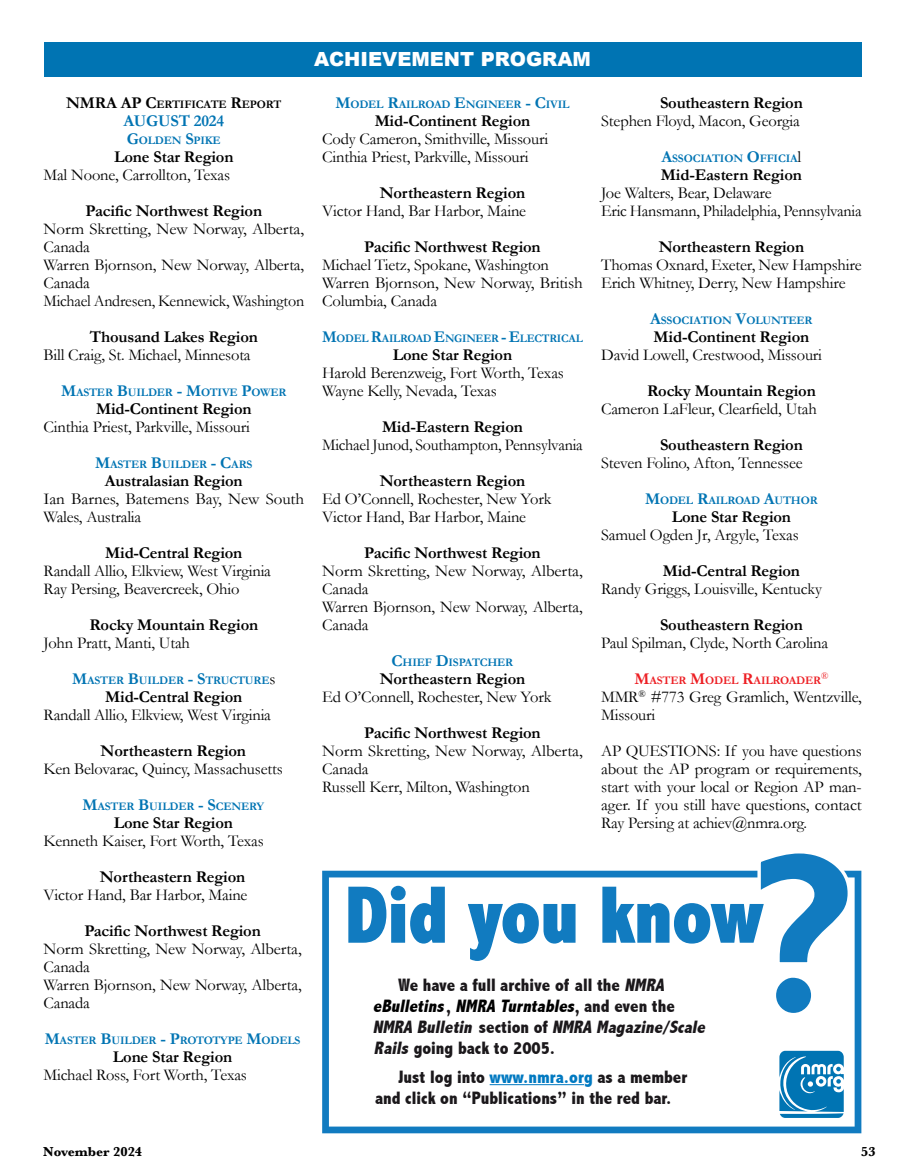
<style>
.page{position:relative;width:905px;height:1175px;background:#fff}
.page>*{position:absolute;margin:0;border:0;box-sizing:border-box;transform-origin:0 0}
.t1{font:800 condensed 231.45px "Abadi";color:#117bc0}
.t2{font:800 condensed 80.1px "Abadi";color:#117bc0}
.t3{font:900 19.5px "Arial";color:#fff}
.t4{font:800 condensed 18px/21px "Abadi";color:#1b181b}
.t5{font:italic 800 condensed 18px "Abadi";color:#000}
.t6{font:italic 800 condensed 18px "Abadi";color:#1b181b}
.t7{font:16.5px/18px "Garamond";letter-spacing:-.01em;color:#000}
.t8{font:700 16.5px "Garamond";letter-spacing:-.01em;color:#000}
.t9{font:700 16.5px "Garamond";letter-spacing:-.01em;color:#0074b3}
.t10{font:700 13.5px "Baskerville";color:#000}
.t11{font:700 11.55px "Garamond";letter-spacing:-.015em;color:#0074b3}
.t12{font:700 11.55px "Garamond";letter-spacing:-.015em;color:#000}
.t13{font:700 11.55px "Garamond";letter-spacing:-.015em;color:#ed1f24}
.t14{font:9.6px "Garamond";color:#ed1f24}
.s1{font-size:16.5px}
.s2{font-weight:400;font-size:16.5px;color:#000}
.s3{font-style:italic}
.s4{color:#fff}
.s5{color:#0079c1}
</style>
<div class="page">
<div style="left:44px;top:42px;width:817px;height:34px;background:#0074b3"></div>
<svg style="left:322px;top:870px;width:539px;height:263px"></svg>
<hr style="left:489px;top:1084px;width:95px;height:1px;background:#0079c1">
<svg style="left:347px;top:885px;width:98px;height:59px"></svg>
<svg style="left:467px;top:902px;width:109px;height:59px"></svg>
<svg style="left:601px;top:870px;width:251px;height:148px"></svg>
<svg style="left:779px;top:1050px;width:64px;height:67px;background:#3e95c5"></svg>
<p class="t3" style="left:314px;top:44px;width:278px">ACHIEVEMENT PROGRAM</p>
<p class="t12" style="left:66px;top:97px;width:217px"><span class="s1">NMRA AP C</span>ERTIFICATE <span class="s1">R</span>EPORT</p>
<p class="t9" style="left:123px;top:111px;width:102px">AUGUST 2024</p>
<p class="t11" style="left:127px;top:133px;width:95px"><span class="s1">G</span>OLDEN <span class="s1">S</span>PIKE</p>
<p class="t8" style="left:114px;top:147px;width:121px">Lone Star Region</p>
<p class="t7" style="left:44px;top:166px;width:188px">Mal Noone, Carrollton, Texas</p>
<p class="t8" style="left:86px;top:201px;width:178px">Pacific Northwest Region</p>
<p class="t7" style="left:44px;top:220px;width:262px">Norm Skretting, New Norway, Alberta,<br>Canada<br>Warren Bjornson, New Norway, Alberta,<br>Canada<br>Michael Andresen, Kennewick, Washington</p>
<p class="t8" style="left:90px;top:327px;width:170px">Thousand Lakes Region</p>
<p class="t7" style="left:44px;top:346px;width:209px">Bill Craig, St. Michael, Minnesota</p>
<p class="t11" style="left:61px;top:385px;width:227px"><span class="s1">M</span>ASTER <span class="s1">B</span>UILDER <span class="s1">- M</span>OTIVE <span class="s1">P</span>OWER</p>
<p class="t8" style="left:96px;top:399px;width:157px">Mid-Continent Region</p>
<p class="t7" style="left:43px;top:418px;width:208px">Cinthia Priest, Parkville, Missouri</p>
<p class="t11" style="left:95px;top:457px;width:144px"><span class="s1">M</span>ASTER <span class="s1">B</span>UILDER <span class="s1">- C</span>ARS</p>
<p class="t8" style="left:105px;top:471px;width:139px">Australasian Region</p>
<p class="t7" style="left:44px;top:490px;width:262px">Ian Barnes, Batemens Bay, New South<br>Wales, Australia</p>
<p class="t8" style="left:105px;top:543px;width:139px">Mid-Central Region</p>
<p class="t7" style="left:44px;top:562px;width:229px">Randall Allio, Elkview, West Virginia<br>Ray Persing, Beavercreek, Ohio</p>
<p class="t8" style="left:89px;top:615px;width:170px">Rocky Mountain Region</p>
<p class="t7" style="left:44px;top:634px;width:148px">John Pratt, Manti, Utah</p>
<p class="t11" style="left:72px;top:673px;width:150px"><span class="s1">M</span>ASTER <span class="s1">B</span>UILDER <span class="s1">- S</span>TRUC</p>
<p class="t11" style="left:237px;top:673px;width:40px">TURE<span class="s2">s</span></p>
<p class="t8" style="left:105px;top:687px;width:139px">Mid-Central Region</p>
<p class="t7" style="left:44px;top:706px;width:229px">Randall Allio, Elkview, West Virginia</p>
<p class="t8" style="left:101px;top:741px;width:147px">Northeastern Region</p>
<p class="t7" style="left:44px;top:760px;width:241px">Ken Belovarac, Quincy, Massachusetts</p>
<p class="t11" style="left:82px;top:799px;width:183px"><span class="s1">M</span>ASTER <span class="s1">B</span>UILDER <span class="s1">- S</span>CENERY</p>
<p class="t8" style="left:114px;top:813px;width:121px">Lone Star Region</p>
<p class="t7" style="left:44px;top:832px;width:222px">Kenneth Kaiser, Fort Worth, Texas</p>
<p class="t8" style="left:100px;top:867px;width:147px">Northeastern Region</p>
<p class="t7" style="left:44px;top:886px;width:205px">Victor Hand, Bar Harbor, Maine</p>
<p class="t8" style="left:84px;top:921px;width:178px">Pacific Northwest Region</p>
<p class="t7" style="left:44px;top:940px;width:260px">Norm Skretting, New Norway, Alberta,<br>Canada<br>Warren Bjornson, New Norway, Alberta,<br>Canada</p>
<p class="t11" style="left:45px;top:1033px;width:256px"><span class="s1">M</span>ASTER <span class="s1">B</span>UILDER <span class="s1">- P</span>ROTOTYPE <span class="s1">M</span>ODELS</p>
<p class="t8" style="left:113px;top:1047px;width:121px">Lone Star Region</p>
<p class="t7" style="left:44px;top:1066px;width:205px">Michael Ross, Fort Worth, Texas</p>
<p class="t11" style="left:335px;top:97px;width:235px"><span class="s1">M</span>ODEL <span class="s1">R</span>AILROAD <span class="s1">E</span>NGINEER <span class="s1">- C</span>IVIL</p>
<p class="t8" style="left:374px;top:111px;width:157px">Mid-Continent Region</p>
<p class="t7" style="left:322px;top:130px;width:227px">Cody Cameron, Smithville, Missouri<br>Cinthia Priest, Parkville, Missouri</p>
<p class="t8" style="left:380px;top:183px;width:147px">Northeastern Region</p>
<p class="t7" style="left:322px;top:202px;width:205px">Victor Hand, Bar Harbor, Maine</p>
<p class="t8" style="left:364px;top:237px;width:178px">Pacific Northwest Region</p>
<p class="t7" style="left:322px;top:256px;width:262px">Michael Tietz, Spokane, Washington<br>Warren Bjornson, New Norway, British<br>Columbia, Canada</p>
<p class="t11" style="left:322px;top:331px;width:262px"><span class="s1">M</span>ODEL <span class="s1">R</span>AILROAD <span class="s1">E</span>NGINEER <span class="s1">- E</span>LECTRICAL</p>
<p class="t8" style="left:393px;top:345px;width:121px">Lone Star Region</p>
<p class="t7" style="left:322px;top:364px;width:243px">Harold Berenzweig, Fort Worth, Texas<br>Wayne Kelly, Nevada, Texas</p>
<p class="t8" style="left:382px;top:417px;width:142px">Mid-Eastern Region</p>
<p class="t7" style="left:322px;top:436px;width:262px">Michael Junod, Southampton, Pennsylvania</p>
<p class="t8" style="left:380px;top:471px;width:147px">Northeastern Region</p>
<p class="t7" style="left:322px;top:490px;width:231px">Ed O’Connell, Rochester, New York<br>Victor Hand, Bar Harbor, Maine</p>
<p class="t8" style="left:364px;top:543px;width:178px">Pacific Northwest Region</p>
<p class="t7" style="left:322px;top:562px;width:262px">Norm Skretting, New Norway, Alberta,<br>Canada<br>Warren Bjornson, New Norway, Alberta,<br>Canada</p>
<p class="t11" style="left:391px;top:655px;width:123px"><span class="s1">C</span>HIEF <span class="s1">D</span>ISPATCHER</p>
<p class="t8" style="left:380px;top:669px;width:147px">Northeastern Region</p>
<p class="t7" style="left:322px;top:688px;width:231px">Ed O’Connell, Rochester, New York</p>
<p class="t8" style="left:364px;top:723px;width:178px">Pacific Northwest Region</p>
<p class="t7" style="left:322px;top:742px;width:262px">Norm Skretting, New Norway, Alberta,<br>Canada<br>Russell Kerr, Milton, Washington</p>
<p class="t8" style="left:660px;top:93px;width:144px">Southeastern Region</p>
<p class="t7" style="left:601px;top:112px;width:200px">Stephen Floyd, Macon, Georgia</p>
<p class="t11" style="left:661px;top:151px;width:141px"><span class="s1">A</span>SSOCIATION <span class="s1">O</span>FFICIA<span class="s2">l</span></p>
<p class="t8" style="left:661px;top:165px;width:142px">Mid-Eastern Region</p>
<p class="t7" style="left:601px;top:184px;width:262px">Joe Walters, Bear, Delaware<br>Eric Hansmann, Philadelphia, Pennsylvania</p>
<p class="t8" style="left:658px;top:237px;width:147px">Northeastern Region</p>
<p class="t7" style="left:601px;top:256px;width:262px">Thomas Oxnard, Exeter, New Hampshire<br>Erich Whitney, Derry, New Hampshire</p>
<p class="t11" style="left:650px;top:313px;width:164px"><span class="s1">A</span>SSOCIATION <span class="s1">V</span>OLUNTEER</p>
<p class="t8" style="left:653px;top:327px;width:157px">Mid-Continent Region</p>
<p class="t7" style="left:601px;top:346px;width:222px">David Lowell, Crestwood, Missouri</p>
<p class="t8" style="left:647px;top:381px;width:170px">Rocky Mountain Region</p>
<p class="t7" style="left:601px;top:400px;width:217px">Cameron LaFleur, Clearfield, Utah</p>
<p class="t8" style="left:660px;top:435px;width:144px">Southeastern Region</p>
<p class="t7" style="left:601px;top:454px;width:203px">Steven Folino, Afton, Tennessee</p>
<p class="t11" style="left:645px;top:493px;width:174px"><span class="s1">M</span>ODEL <span class="s1">R</span>AILROAD <span class="s1">A</span>UTHOR</p>
<p class="t8" style="left:671px;top:507px;width:121px">Lone Star Region</p>
<p class="t7" style="left:601px;top:526px;width:199px">Samuel Ogden Jr, Argyle, Texas</p>
<p class="t8" style="left:662px;top:561px;width:139px">Mid-Central Region</p>
<p class="t7" style="left:601px;top:580px;width:222px">Randy Griggs, Louisville, Kentucky</p>
<p class="t8" style="left:660px;top:615px;width:144px">Southeastern Region</p>
<p class="t7" style="left:601px;top:634px;width:228px">Paul Spilman, Clyde, North Carolina</p>
<p class="t13" style="left:634px;top:673px;width:188px"><span class="s1">M</span>ASTER <span class="s1">M</span>ODEL <span class="s1">R</span>AILROADER</p>
<p class="t14" style="left:821px;top:670px;width:9px">®</p>
<p class="t7" style="left:601px;top:688px;width:262px">MMR<sup>®</sup> #773 Greg Gramlich, Wentzville,<br>Missouri</p>
<p class="t7" style="left:601px;top:742px;width:262px;text-align:justify">AP QUESTIONS: If you have questions about the AP program or requirements, start with your local or Region AP man&shy;ager. If you still have questions, contact Ray Persing at achiev@nmra.org.</p>
<h1 class="t1" style="left:752px;top:800px;width:105px">?</h1>
<h2 class="t2" style="left:345px;top:868px;width:419px">Did you know</h2>
<p class="t4" style="left:375px;top:974px;width:294px;text-indent:23px">We have a full archive of all the <span class="s3">NMRA </span><span class="s4">eBulletins</span>,</p>
<p class="t5" style="left:373px;top:995px;width:206px">eBulletins NMRA Turntables</p>
<p class="t6" style="left:372px;top:1016px;width:104px">NMRA Bulletin</p>
<p class="t4" style="left:374px;top:995px;width:336px;text-indent:200px">, and even the<br><span class="s4">NMRA Bu letin</span> section of <span class="s3">NMRA Magazine/Scale<br>Rails</span>going back to 2005.</p>
<p class="t4" style="left:375px;top:1066px;width:313px;text-indent:23px">Just log into <span class="s5">www.nmra.org</span> as a member and click on “Publications” in the red bar.</p>
<p class="t10" style="left:43px;top:1142px;width:101px">November 2024</p>
<p class="t10" style="left:861px;top:1142px;width:16px">53</p>
</div>
